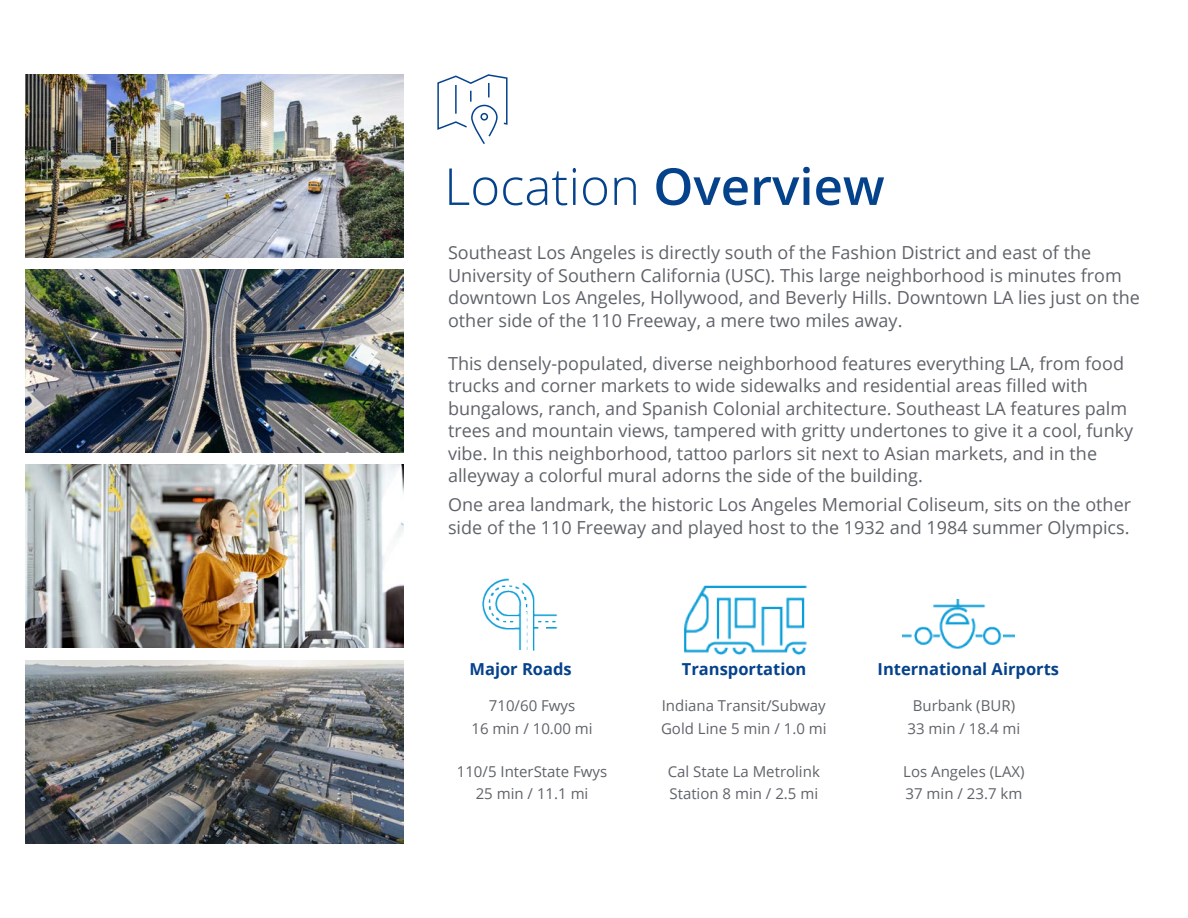
<style>
.page{position:relative;width:1188px;height:918px;background:#fff}
.page>*{position:absolute;margin:0;border:0;box-sizing:border-box;transform-origin:0 0}
.t1{font:300 51px "Open Sans";color:#05428c}
.Body_Text_-_Dark_Gre{font:18px/22.5px "Open Sans";color:#5f6369}
.t2{font:700 16.5px "Open Sans";color:#05428c}
.Body_Text_-_Dark_Gre-2{font:15px/22.5px "Open Sans";color:#5f6369;text-align:center}
.s1{font-weight:600}
</style>
<div class="page">
<img style="left:26px;top:74px;width:377px;height:184px">
<img style="left:26px;top:660px;width:377px;height:184px">
<img style="left:26px;top:464px;width:377px;height:184px">
<img style="left:26px;top:269px;width:377px;height:184px">
<svg style="left:437px;top:74px;width:71px;height:70px"></svg>
<img style="left:902px;top:600px;width:113px;height:49px">
<img style="left:482px;top:578px;width:76px;height:73px">
<img style="left:684px;top:585px;width:123px;height:71px">
<p class="t1" style="left:444px;top:151px;width:442px">Location <span class="s1">Overview</span></p>
<p class="Body_Text_-_Dark_Gre" style="left:448px;top:241px;width:693px">Southeast Los Angeles is directly south of the Fashion District and east of the University of Southern California (USC). This large neighborhood is minutes from downtown Los Angeles, Hollywood, and Beverly Hills. Downtown LA lies just on the other side of the 110 Freeway, a mere two miles away.</p>
<p class="Body_Text_-_Dark_Gre" style="left:448px;top:351px;width:687px">This densely-populated, diverse neighborhood features everything LA, from food trucks and corner markets to wide sidewalks and residential areas filled with bungalows, ranch, and Spanish Colonial architecture. Southeast LA features palm trees and mountain views, tampered with gritty undertones to give it a cool, funky vibe. In this neighborhood, tattoo parlors sit next to Asian markets, and in the alleyway a colorful mural adorns the side of the building.</p>
<p class="Body_Text_-_Dark_Gre" style="left:448px;top:493px;width:685px">One area landmark, the historic Los Angeles Memorial Coliseum, sits on the other side of the 110 Freeway and played host to the 1932 and 1984 summer Olympics.</p>
<p class="t2" style="left:470px;top:657px;width:104px">Major Roads</p>
<p class="t2" style="left:878px;top:657px;width:183px">International Airports</p>
<p class="Body_Text_-_Dark_Gre-2" style="left:471px;top:694px;width:123px">710/60 Fwys<br>16 min / 10.00 mi</p>
<p class="Body_Text_-_Dark_Gre-2" style="left:457px;top:759px;width:152px">110/5 InterState Fwys<br>25 min / 11.1 mi</p>
<p class="t2" style="left:682px;top:657px;width:126px">Transportation</p>
<p class="Body_Text_-_Dark_Gre-2" style="left:661px;top:694px;width:167px;text-align:left">Indiana Transit/Subway<br>Gold Line 5 min / 1.0 mi</p>
<p class="Body_Text_-_Dark_Gre-2" style="left:668px;top:759px;width:154px;text-align:left">Cal State La Metrolink<br>Station 8 min / 2.5 mi</p>
<p class="Body_Text_-_Dark_Gre-2" style="left:908px;top:694px;width:114px">Burbank (BUR)<br>33 min / 18.4 mi</p>
<p class="Body_Text_-_Dark_Gre-2" style="left:903px;top:759px;width:123px;text-align:left">Los Angeles (LAX)<br>37 min / 23.7 km</p>
</div>
